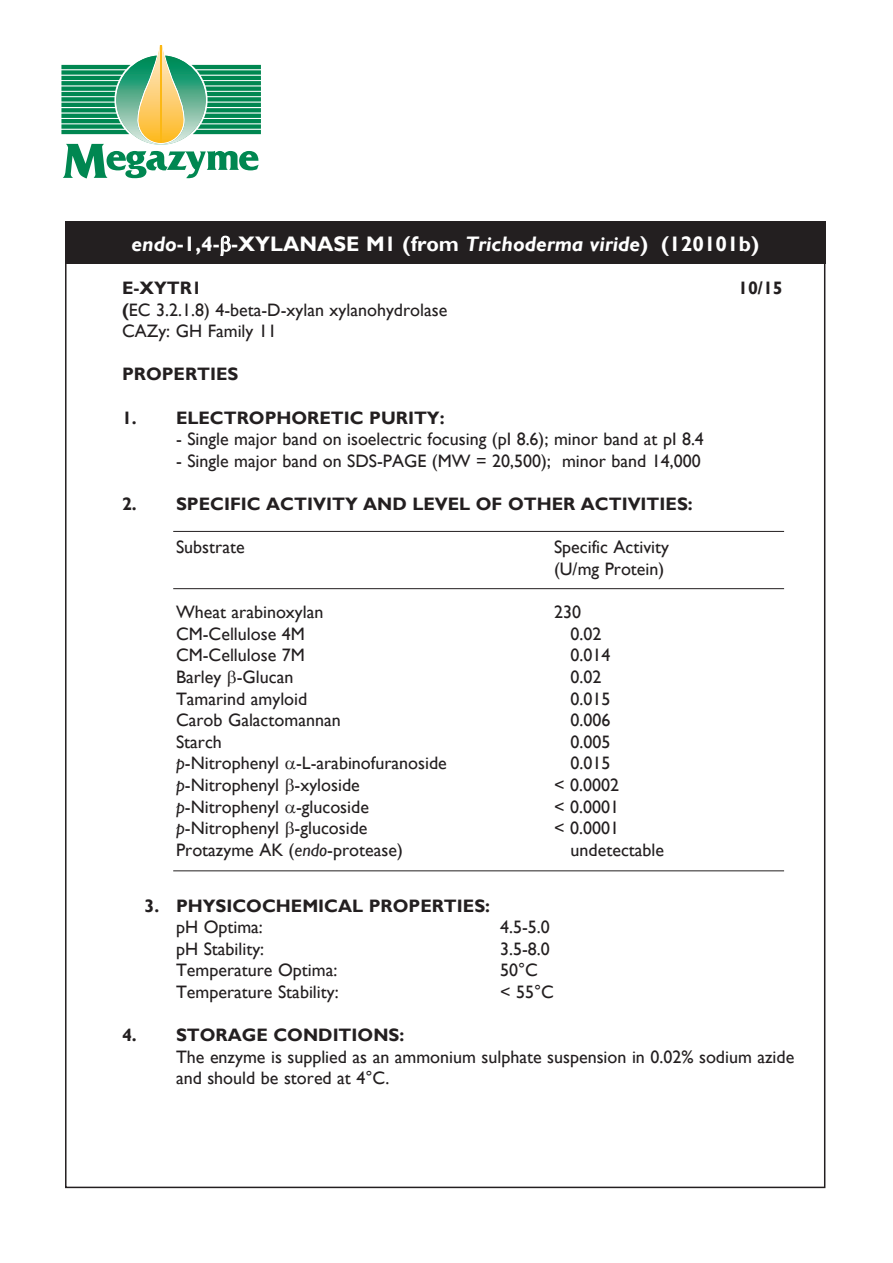
<style>
.page{position:relative;width:893px;height:1263px;background:#fff}
.page>*{position:absolute;margin:0;border:0;box-sizing:border-box;transform-origin:0 0}
.t1{font:700 21px "Gill Sans";color:#fff}
.t2{font:18px/21.6px "Gill Sans";color:#231f20}
.t3{font:700 18px "Gill Sans";color:#231f20}
.s1{font-style:italic}
.s2{font-weight:700}
</style>
<div class="page">
<div style="left:65px;top:221px;width:760px;height:43px;background:#231f20"></div>
<hr style="left:173px;top:531px;width:611px;height:1px;background:#231f20">
<hr style="left:173px;top:588px;width:611px;height:1px;background:#231f20">
<hr style="left:173px;top:870px;width:611px;height:1px;background:#231f20">
<svg style="left:61px;top:45px;width:200px;height:133px"></svg>
<hr style="left:160px;top:45px;width:2px;height:98px;background:#fcb814">
<svg style="left:220px;top:235px;width:11px;height:21px"></svg>
<p class="t1" style="left:131px;top:231px;width:629px"><span class="s1">endo</span>-1,4- -XYLANASE M1 (from <span class="s1">Trichoderma viride</span>) (120101b)</p>
<p class="t3" style="left:122px;top:277px;width:81px">E-XYTR1</p>
<p class="t3" style="left:738px;top:277px;width:46px">10/15</p>
<p class="t2" style="left:122px;top:299px;width:327px"><span class="s2">(</span>EC 3.2.1.8) 4-beta-D-xylan xylanohydrolase</p>
<p class="t2" style="left:122px;top:321px;width:156px">CAZy: GH Family 11</p>
<p class="t3" style="left:122px;top:364px;width:118px">PROPERTIES</p>
<p class="t3" style="left:122px;top:407px;width:324px">1. ELECTROPHORETIC PURITY:</p>
<p class="t2" style="left:176px;top:429px;width:529px">- Single major band on isoelectric focusing (pI 8.6); minor band at pI 8.4</p>
<p class="t2" style="left:176px;top:450px;width:526px">- Single major band on SDS-PAGE (MW = 20,500); minor band 14,000</p>
<p class="t3" style="left:122px;top:493px;width:572px">2. SPECIFIC ACTIVITY AND LEVEL OF OTHER ACTIVITIES:</p>
<p class="t2" style="left:176px;top:537px;width:70px">Substrate</p>
<p class="t2" style="left:554px;top:537px;width:117px">Specific Activity</p>
<p class="t2" style="left:554px;top:558px;width:112px">(U/mg Protein)</p>
<p class="t2" style="left:176px;top:601px;width:149px">Wheat arabinoxylan</p>
<p class="t2" style="left:554px;top:601px;width:28px">230</p>
<p class="t2" style="left:176px;top:623px;width:130px">CM-Cellulose 4M</p>
<p class="t2" style="left:571px;top:623px;width:32px">0.02</p>
<p class="t2" style="left:176px;top:645px;width:130px">CM-Cellulose 7M</p>
<p class="t2" style="left:571px;top:645px;width:41px">0.014</p>
<p class="t2" style="left:176px;top:666px;width:119px">Barley -Glucan</p>
<p class="t2" style="left:571px;top:666px;width:32px">0.02</p>
<p class="t2" style="left:176px;top:688px;width:133px">Tamarind amyloid</p>
<p class="t2" style="left:571px;top:688px;width:41px">0.015</p>
<p class="t2" style="left:176px;top:709px;width:166px">Carob Galactomannan</p>
<p class="t2" style="left:571px;top:709px;width:41px">0.006</p>
<p class="t2" style="left:176px;top:731px;width:47px">Starch</p>
<p class="t2" style="left:571px;top:731px;width:41px">0.005</p>
<p class="t2" style="left:176px;top:753px;width:272px"><span class="s1">p</span>-Nitrophenyl -L-arabinofuranoside</p>
<p class="t2" style="left:571px;top:753px;width:41px">0.015</p>
<p class="t2" style="left:176px;top:774px;width:185px"><span class="s1">p</span>-Nitrophenyl -xyloside</p>
<p class="t2" style="left:554px;top:774px;width:66px">&lt; 0.0002</p>
<p class="t2" style="left:176px;top:796px;width:194px"><span class="s1">p</span>-Nitrophenyl -glucoside</p>
<p class="t2" style="left:554px;top:796px;width:66px">&lt; 0.0001</p>
<p class="t2" style="left:176px;top:817px;width:193px"><span class="s1">p</span>-Nitrophenyl -glucoside</p>
<p class="t2" style="left:554px;top:817px;width:66px">&lt; 0.0001</p>
<p class="t2" style="left:176px;top:839px;width:228px">Protazyme AK (<span class="s1">endo</span>-protease)</p>
<p class="t2" style="left:571px;top:839px;width:95px">undetectable</p>
<p class="t3" style="left:145px;top:895px;width:347px">3. PHYSICOCHEMICAL PROPERTIES:</p>
<p class="t2" style="left:176px;top:916px;width:88px">pH Optima:</p>
<p class="t2" style="left:500px;top:916px;width:51px">4.5-5.0</p>
<p class="t2" style="left:176px;top:938px;width:90px">pH Stability:</p>
<p class="t2" style="left:500px;top:938px;width:51px">3.5-8.0</p>
<p class="t2" style="left:176px;top:960px;width:163px">Temperature Optima:</p>
<p class="t2" style="left:500px;top:960px;width:39px">50°C</p>
<p class="t2" style="left:176px;top:981px;width:164px">Temperature Stability:</p>
<p class="t2" style="left:500px;top:981px;width:55px">&lt; 55°C</p>
<p class="t3" style="left:122px;top:1024px;width:284px">4. STORAGE CONDITIONS:</p>
<p class="t2" style="left:176px;top:1046px;width:620px">The enzyme is supplied as an ammonium sulphate suspension in 0.02% sodium azide and should be stored at 4°C.</p>
</div>
